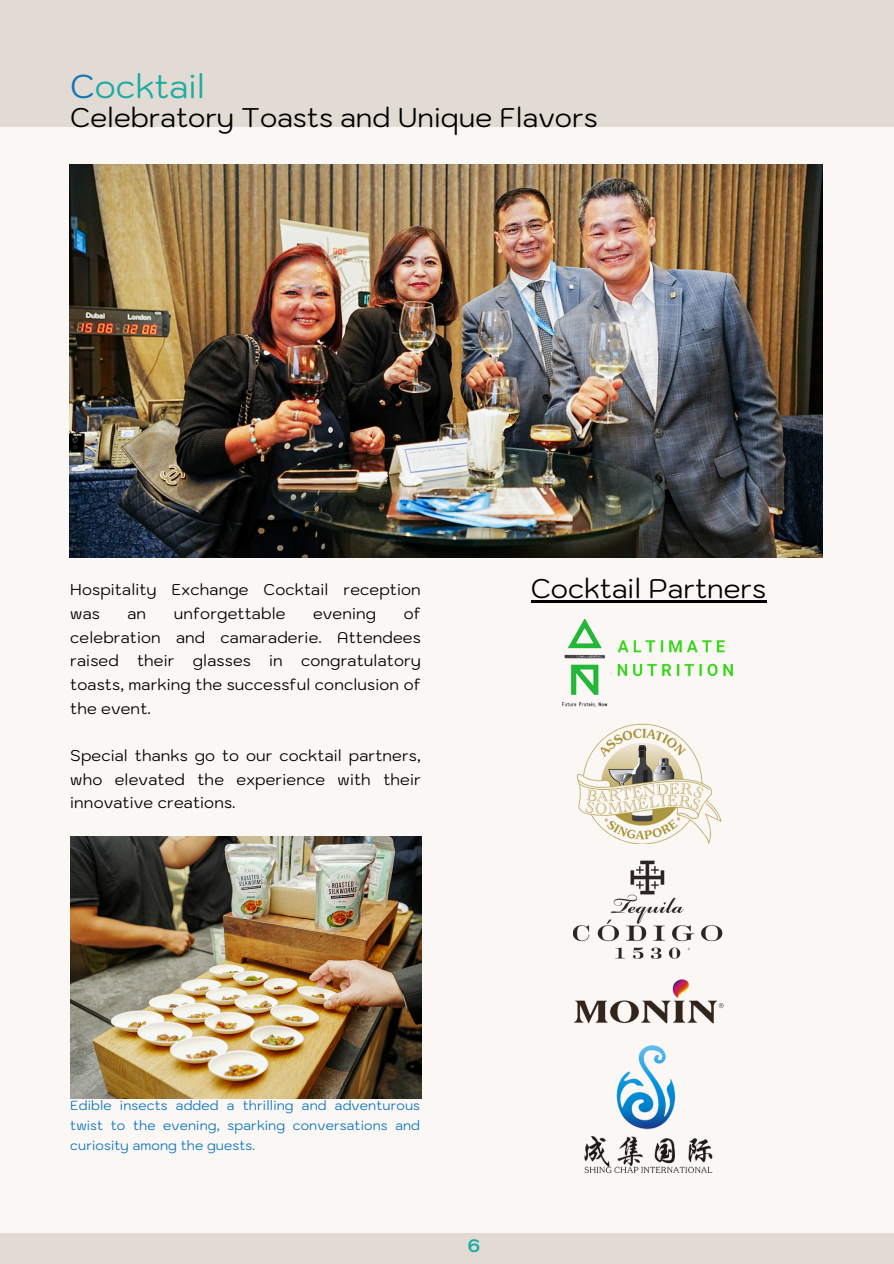
<style>
.page{position:relative;width:894px;height:1264px;background:#fff}
.page>*{position:absolute;margin:0;border:0;box-sizing:border-box;transform-origin:0 0}
.t1{font:33px "Kodchasan";color:#1daba2}
.t2{font:27px "Kodchasan";color:#000}
.t3{font:700 18px "Kodchasan";color:#1daba2}
.t4{font:15.6px/23.7px "Kodchasan";letter-spacing:.01em;color:#000;text-align:justify}
.t5{font:13.2px/19.8px "Kodchasan";letter-spacing:.01em;color:#0e76bc;text-align:justify}
.s1{color:#0e76bc}
</style>
<div class="page">
<div style="left:0;top:0;width:893px;height:1263px;background:#faf7f5"></div>
<div style="left:0;top:0;width:893px;height:127px;background:#e1dbd3"></div>
<div style="left:0;top:1232px;width:893px;height:31px;background:#e1dbd3"></div>
<img style="left:69px;top:165px;width:753px;height:392px">
<img style="left:71px;top:836px;width:350px;height:262px">
<img style="left:562px;top:619px;width:171px;height:88px">
<img style="left:576px;top:723px;width:146px;height:120px">
<img style="left:573px;top:860px;width:150px;height:99px">
<img style="left:573px;top:979px;width:150px;height:45px">
<img style="left:584px;top:1045px;width:129px;height:128px">
<hr style="left:530px;top:600px;width:236px;height:2px;background:#000">
<p class="t1" style="left:70px;top:64px;width:136px"><span class="s1">C</span>ocktail</p>
<p class="t2" style="left:70px;top:99px;width:529px">Celebratory Toasts and Unique Flavors</p>
<p class="t4" style="left:70px;top:577px;width:352px">Hospitality Exchange Cocktail reception was</p>
<p class="t4" style="left:127px;top:601px;width:20px">an</p>
<p class="t4" style="left:174px;top:601px;width:113px">unforgettable</p>
<p class="t4" style="left:313px;top:601px;width:65px">evening</p>
<p class="t4" style="left:70px;top:601px;width:352px;text-indent:333px">of celebration and camaraderie. Attendees raised their glasses in congratulatory toasts, marking the successful conclusion of the event.</p>
<p class="t4" style="left:70px;top:743px;width:352px">Special thanks go to our cocktail partners, who elevated the experience with their innovative creations.</p>
<p class="t2" style="left:530px;top:570px;width:237px">Cocktail Partners</p>
<p class="t5" style="left:70px;top:1095px;width:351px">Edible insects added a thrilling and adventurous twist to the evening, sparking conversations and curiosity among the guests.</p>
<p class="t3" style="left:467px;top:1233px;width:14px">6</p>
</div>
